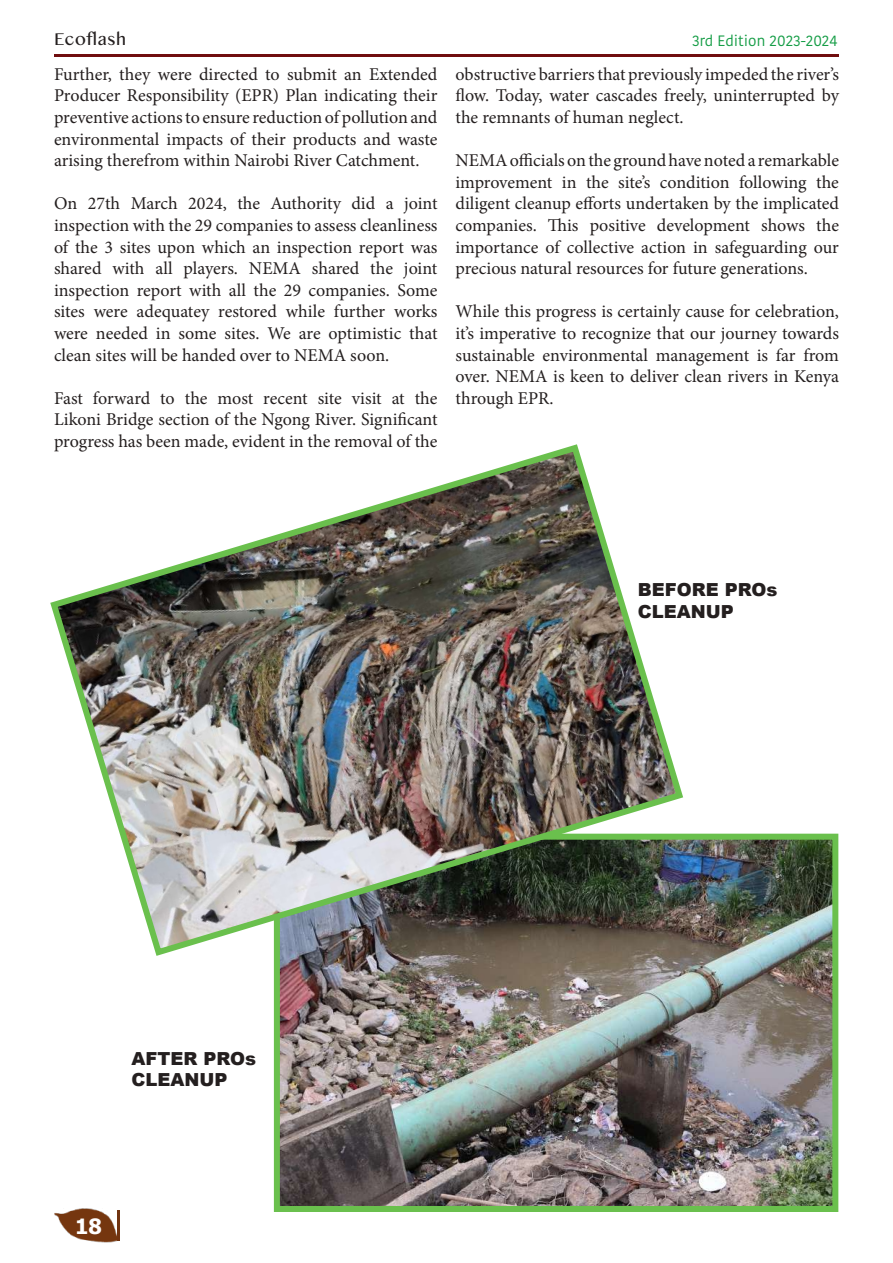
<style>
.page{position:relative;width:893px;height:1263px;background:#fff}
.page>*{position:absolute;margin:0;border:0;box-sizing:border-box;transform-origin:0 0}
.t1{font:700 21px "Tahoma";color:#fff}
.t2{font:18px/21.6px "Minion Pro";color:#241f1f;text-align:justify}
.t3{font:900 18px/21.6px "Arial";color:#241f1f}
.t4{font:18px "Lao MN";color:#241f1f}
.t5{font:15px "Kohinoor Devanagari";color:#159d46}
</style>
<div class="page">
<hr style="left:54px;top:54px;width:785px;height:2px;background:#700d0e">
<img style="left:54px;top:1209px;width:65px;height:33px">
<hr style="left:117px;top:1210px;width:2px;height:30px;background:#713411">
<img style="left:281px;top:841px;width:550px;height:364px">
<div style="left:274px;top:834px;width:564px;height:378px;border:6px solid #6ac04d"></div>
<img style="left:50px;top:444px;width:637px;height:515px">
<p class="t4" style="left:54px;top:29px;width:74px">Ecoflash</p>
<p class="t5" style="left:692px;top:32px;width:147px">3rd Edition 2023-2024</p>
<p class="t2" style="left:54px;top:63px;width:385px">Further, they were directed to submit an Extended Producer Responsibility (EPR) Plan indicating their preventive actions to ensure reduction of pollution and environmental impacts of their products and waste arising therefrom within Nairobi River Catchment.</p>
<p class="t2" style="left:54px;top:193px;width:385px">On 27th March 2024, the Authority did a joint inspection with the 29 companies to assess cleanliness of the 3 sites upon which an inspection report was shared with all players. NEMA shared the joint inspection report with all the 29 companies. Some sites were adequatey restored while further works were needed in some sites. We are optimistic that clean sites will be handed over to NEMA soon.</p>
<p class="t2" style="left:54px;top:387px;width:385px">Fast forward to the most recent site visit at the Likoni Bridge section of the Ngong River. Significant progress has been made, evident in the removal of the</p>
<p class="t2" style="left:455px;top:63px;width:385px">obstructive barriers that previously impeded the river’s flow. Today, water cascades freely, uninterrupted by the remnants of human neglect.</p>
<p class="t2" style="left:455px;top:150px;width:385px">NEMA officials on the ground have noted a remarkable improvement in the site’s condition following the diligent cleanup efforts undertaken by the implicated companies. This positive development shows the importance of collective action in safeguarding our precious natural resources for future generations.</p>
<p class="t2" style="left:455px;top:301px;width:385px">While this progress is certainly cause for celebration, it’s imperative to recognize that our journey towards sustainable environmental management is far from over. NEMA is keen to deliver clean rivers in Kenya through EPR.</p>
<p class="t3" style="left:638px;top:578px;width:141px">BEFORE PROs<br>CLEANUP</p>
<p class="t3" style="left:131px;top:1047px;width:126px">AFTER PROs<br>CLEANUP</p>
<p class="t1" style="left:75px;top:1211px;width:28px">18</p>
</div>
